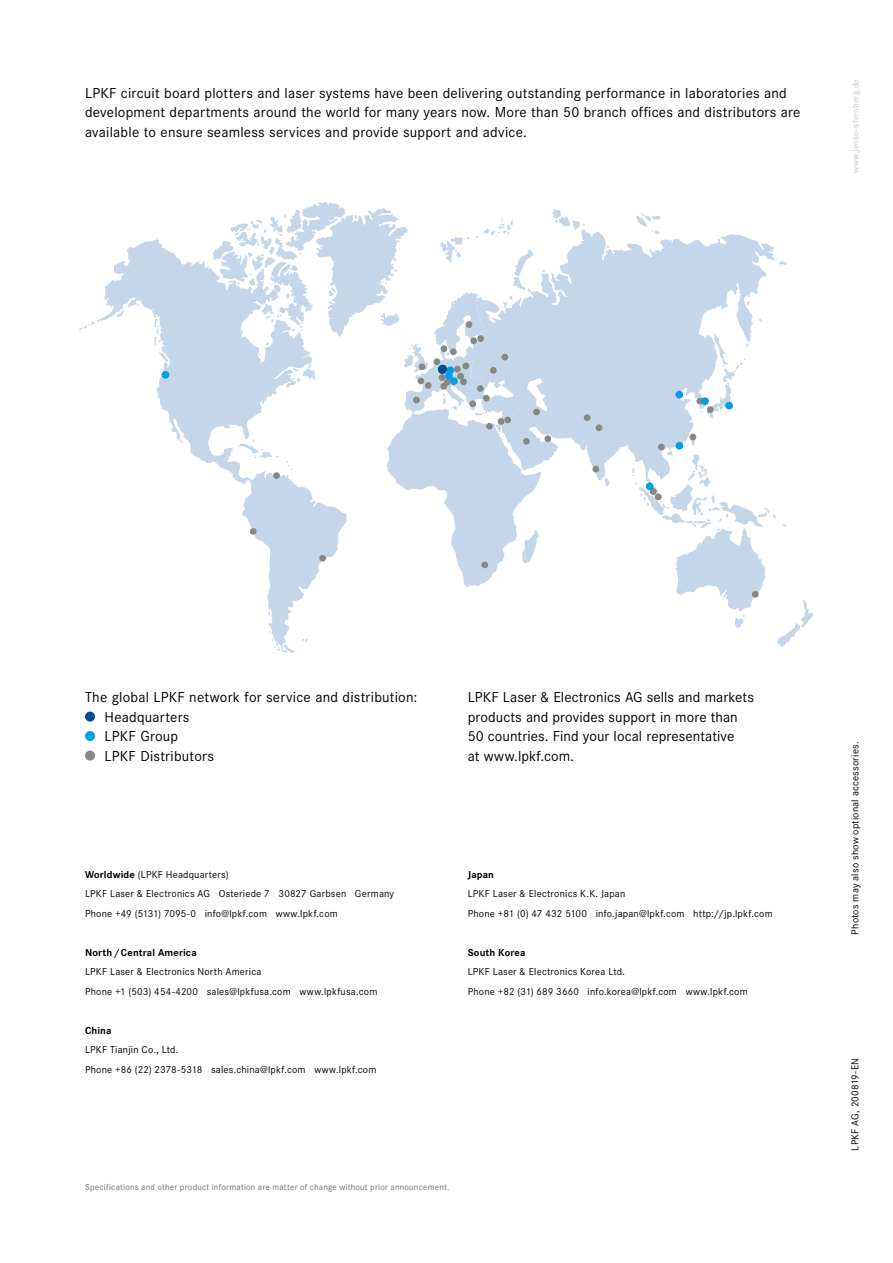
<style>
.page{position:relative;width:893px;height:1263px;background:#fff}
.page>*{position:absolute;margin:0;border:0;box-sizing:border-box;transform-origin:0 0}
.t1{font:15px/19.5px "Corporate S";letter-spacing:.015em;color:#000}
.t2{font:10.5px/19.5px "Corporate S";letter-spacing:.02em;color:#000}
.t3{font:700 10.5px "Corporate S";letter-spacing:.015em;color:#000}
.t4{font:9px "Corporate S";letter-spacing:.02em;color:#6f6f6e}
.t5{font:9px "Corporate S";letter-spacing:.025em;color:#c5c6c6}
.s1{font-weight:700}
</style>
<div class="page">
<svg style="left:79px;top:322px;width:16px;height:9px"></svg>
<svg style="left:96px;top:239px;width:117px;height:224px"></svg>
<svg style="left:779px;top:261px;width:8px;height:4px"></svg>
<svg style="left:636px;top:213px;width:25px;height:14px"></svg>
<svg style="left:610px;top:230px;width:165px;height:228px;fill:#c6d6e9"></svg>
<div style="left:162px;top:372px;width:7px;height:6px;background:#009ee3;border-radius:50%"></div>
<div style="left:162px;top:371px;width:7px;height:8px;border:1px solid #009ee3;border-radius:50%"></div>
<div style="left:676px;top:391px;width:6px;height:7px;background:#009ee3;border-radius:50%"></div>
<div style="left:675px;top:391px;width:8px;height:7px;border:1px solid #009ee3;border-radius:50%"></div>
<svg style="left:213px;top:202px;width:397px;height:451px"></svg>
<div style="left:425px;top:382px;width:7px;height:7px;border:1px solid #878786;border-radius:50%"></div>
<svg style="left:630px;top:429px;width:183px;height:218px"></svg>
<div style="left:675px;top:442px;width:8px;height:8px;border:1px solid #009ee3;border-radius:50%"></div>
<div style="left:646px;top:483px;width:7px;height:6px;background:#009ee3;border-radius:50%"></div>
<div style="left:646px;top:482px;width:7px;height:8px;border:1px solid #009ee3;border-radius:50%"></div>
<div style="left:439px;top:365px;width:7px;height:8px;background:#004e91;border-radius:50%"></div>
<div style="left:438px;top:365px;width:9px;height:9px;border:1px solid #004e91;border-radius:50%"></div>
<div style="left:696px;top:398px;width:7px;height:6px;border:1px solid #878786;border-radius:50%"></div>
<div style="left:446px;top:372px;width:6px;height:7px;background:#009ee3;border-radius:50%"></div>
<div style="left:445px;top:372px;width:8px;height:7px;border:1px solid #009ee3;border-radius:50%"></div>
<svg style="left:697px;top:333px;width:52px;height:85px"></svg>
<div style="left:85px;top:711px;width:10px;height:11px;background:#004e91;border-radius:50%"></div>
<div style="left:85px;top:731px;width:10px;height:10px;background:#009ee3;border-radius:50%"></div>
<div style="left:85px;top:750px;width:10px;height:11px;background:#878786;border-radius:50%"></div>
<p class="t1" style="left:85px;top:83px;width:717px">LPKF circuit board plotters and laser systems have been delivering outstanding performance in laboratories and development departments around the world for many years now. More than 50 branch offices and distributors are available to ensure seamless services and provide support and advice.</p>
<p class="t5" style="left:850px;top:173px;width:95px;rotate:-90deg">www.jenko-sternberg.de</p>
<h1 class="t1" style="left:105px;top:687px;width:314px;text-indent:-19px">The global LPKF network for service and distribution:<br>Headquarters<br>LPKF Group<br>LPKF Distributors</h1>
<h1 class="t1" style="left:468px;top:687px;width:288px">LPKF Laser &amp; Electronics AG sells and markets products and provides support in more than 50 countries. Find your local representative<br>at www.lpkf.com.</h1>
<p class="t2" style="left:85px;top:864px;width:311px"><span class="s1">Worldwide</span> (LPKF Headquarters)<br>LPKF Laser &amp; Electronics AG Osteriede 7 30827 Garbsen Germany<br>Phone +49 (5131) 7095-0 info@lpkf.com www.lpkf.com</p>
<p class="t3" style="left:85px;top:946px;width:113px">North/Central America</p>
<p class="t2" style="left:85px;top:962px;width:294px">LPKF Laser &amp; Electronics North America<br>Phone +1 (503) 454-4200 sales@lpkfusa.com www.lpkfusa.com</p>
<p class="t3" style="left:85px;top:1024px;width:28px">China</p>
<p class="t2" style="left:85px;top:1040px;width:293px">LPKF Tianjin Co., Ltd.<br>Phone +86 (22) 2378-5318 sales.china@lpkf.com www.lpkf.com</p>
<p class="t3" style="left:468px;top:868px;width:28px">Japan</p>
<p class="t2" style="left:468px;top:884px;width:306px">LPKF Laser &amp; Electronics K.K. Japan<br>Phone +81 (0) 47 432 5100 info.japan@lpkf.com http://jp.lpkf.com</p>
<p class="t3" style="left:468px;top:946px;width:59px">South Korea</p>
<p class="t2" style="left:468px;top:962px;width:282px">LPKF Laser &amp; Electronics Korea Ltd.<br>Phone +82 (31) 689 3660 info.korea@lpkf.com www.lpkf.com</p>
<p class="t4" style="left:85px;top:1181px;width:366px">Specifications and other product information are matter of change without prior announcement.</p>
<p class="t2" style="left:845px;top:934px;width:194px;rotate:-90deg">Photos may also show optional accessories.</p>
<p class="t2" style="left:845px;top:1151px;width:94px;rotate:-90deg">LPKF AG, 200819-EN</p>
</div>
